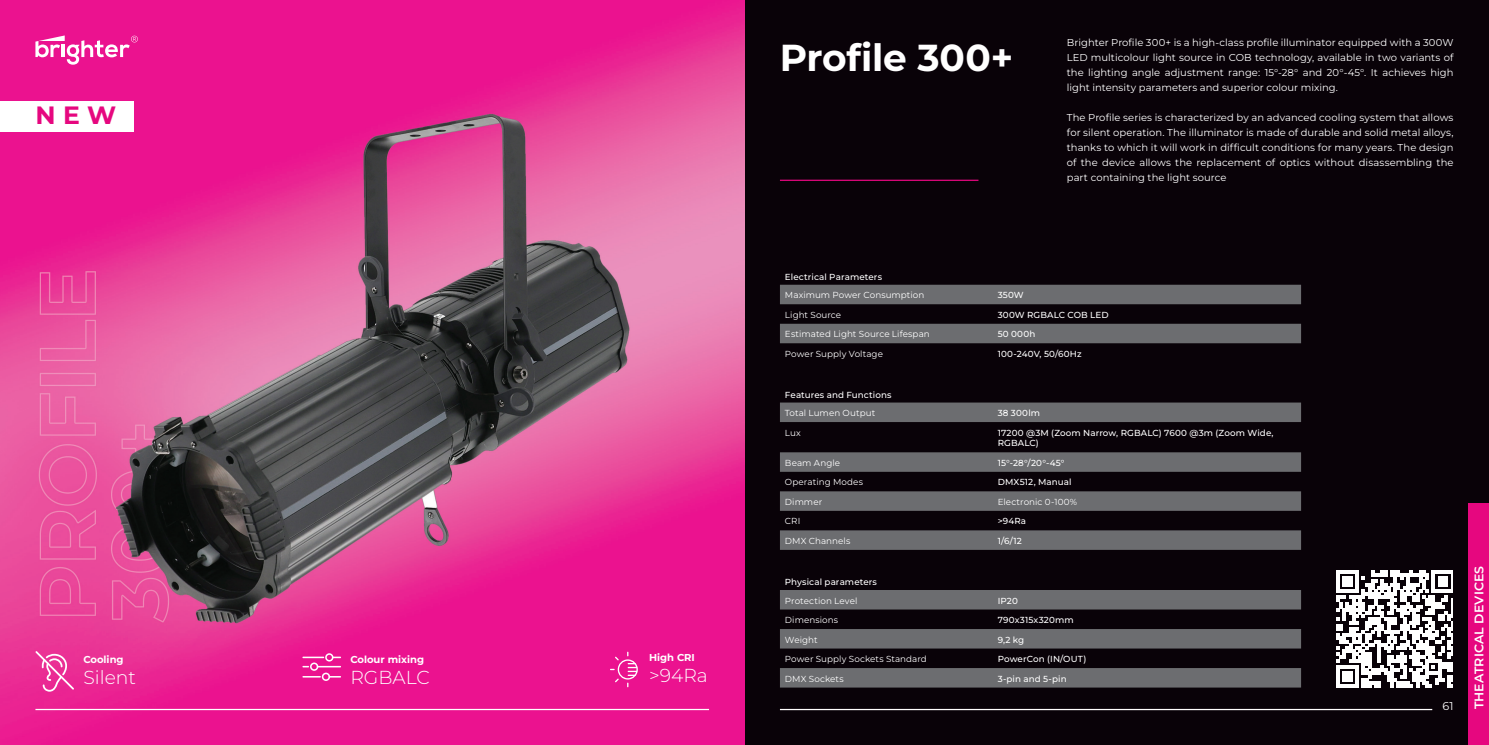
<style>
.page{position:relative;width:1489px;height:745px;background:#fff}
.page>*{position:absolute;margin:0;border:0;box-sizing:border-box;transform-origin:0 0}
.t1{font:700 37.5px "Montserrat";letter-spacing:-.005em;color:#fff}
.t2{font:700 25px "Montserrat";color:#e6077f}
.t3{font:300 18.75px "Montserrat";color:#fff}
.t4{font:600 12.5px "Montserrat";letter-spacing:.005em;color:#fff}
.t5{font:11.25px "Montserrat";color:#fff}
.t6{font:10px/15px "Montserrat";letter-spacing:.005em;color:#fff;text-align:justify}
.t7{font:700 10px "Montserrat";color:#fff}
.t8{font:500 8.75px/10.5px "Montserrat";letter-spacing:.015em;color:#fff}
.t9{font:8.75px "Montserrat";letter-spacing:.01em;color:#fff}
</style>
<div class="page">
<div style="left:733px;top:0;width:755px;height:744px;background:#090208"></div>
<hr style="left:780px;top:708px;width:651px;height:1px;background:#fff">
<hr style="left:780px;top:179px;width:198px;height:2px;background:#e6077f">
<div style="left:1468px;top:503px;width:20px;height:241px;background:#e6077f"></div>
<img style="left:0;top:0;width:744px;height:744px">
<svg style="left:35px;top:35px;width:103px;height:30px"></svg>
<hr style="left:35px;top:708px;width:674px;height:1px;background:#fff">
<svg style="left:610px;top:651px;width:27px;height:35px"></svg>
<svg style="left:302px;top:652px;width:39px;height:28px"></svg>
<div style="left:0;top:101px;width:134px;height:31px;background:#fff"></div>
<svg style="left:35px;top:650px;width:39px;height:41px;background:#ed52a7"></svg>
<svg style="left:1336px;top:570px;width:116px;height:117px"></svg>
<svg style="left:780px;top:284px;width:520px;height:59px"></svg>
<svg style="left:780px;top:402px;width:520px;height:147px"></svg>
<svg style="left:780px;top:590px;width:520px;height:97px;fill:#6c6d70"></svg>
<p class="t2" style="left:35px;top:98px;width:82px">NEW</p>
<p class="t7" style="left:83px;top:652px;width:42px">Cooling</p>
<p class="t3" style="left:83px;top:664px;width:54px">Silent</p>
<p class="t7" style="left:350px;top:651px;width:75px">Colour mixing</p>
<p class="t3" style="left:350px;top:664px;width:81px">RGBALC</p>
<p class="t7" style="left:649px;top:650px;width:47px">High CRI</p>
<p class="t3" style="left:649px;top:663px;width:60px">&gt;94Ra</p>
<p class="t1" style="left:780px;top:31px;width:235px">Profile 300+</p>
<p class="t6" style="left:1066px;top:35px;width:388px">Brighter Profile 300+ is a high-class profile illuminator equipped with a 300W LED multicolour light source in COB technology, available in two variants of the lighting angle adjustment range: 15°-28° and 20°-45°. It achieves high light intensity parameters and superior colour mixing.</p>
<p class="t6" style="left:1066px;top:110px;width:388px">The Profile series is characterized by an advanced cooling system that allows for silent operation. The illuminator is made of durable and solid metal alloys, thanks to which it will work in difficult conditions for many years. The design of the device allows the replacement of optics without disassembling the part containing the light source</p>
<p class="t8" style="left:785px;top:272px;width:99px">Electrical Parameters</p>
<p class="t9" style="left:785px;top:289px;width:141px">Maximum Power Consumption</p>
<p class="t8" style="left:997px;top:290px;width:28px">350W</p>
<p class="t9" style="left:785px;top:308px;width:58px">Light Source</p>
<p class="t8" style="left:997px;top:310px;width:112px">300W RGBALC COB LED</p>
<p class="t9" style="left:785px;top:328px;width:146px">Estimated Light Source Lifespan</p>
<p class="t8" style="left:997px;top:329px;width:39px">50 000h</p>
<p class="t9" style="left:785px;top:347px;width:100px">Power Supply Voltage</p>
<p class="t8" style="left:997px;top:349px;width:85px">100-240V, 50/60Hz</p>
<p class="t8" style="left:785px;top:389px;width:108px">Features and Functions</p>
<p class="t9" style="left:785px;top:407px;width:92px">Total Lumen Output</p>
<p class="t8" style="left:997px;top:408px;width:44px">38 300lm</p>
<p class="t9" style="left:785px;top:426px;width:17px">Lux</p>
<p class="t8" style="left:997px;top:427px;width:277px">17200 @3M (Zoom Narrow, RGBALC) 7600 @3m (Zoom Wide,<br>RGBALC)</p>
<p class="t9" style="left:785px;top:456px;width:57px">Beam Angle</p>
<p class="t8" style="left:997px;top:457px;width:68px">15°-28°/20°-45°</p>
<p class="t9" style="left:785px;top:476px;width:79px">Operating Modes</p>
<p class="t8" style="left:997px;top:477px;width:75px">DMX512, Manual</p>
<p class="t9" style="left:785px;top:495px;width:39px">Dimmer</p>
<p class="t9" style="left:997px;top:495px;width:81px">Electronic 0-100%</p>
<p class="t9" style="left:785px;top:515px;width:17px">CRI</p>
<p class="t8" style="left:997px;top:516px;width:30px">&gt;94Ra</p>
<p class="t9" style="left:785px;top:534px;width:67px">DMX Channels</p>
<p class="t8" style="left:997px;top:535px;width:26px">1/6/12</p>
<p class="t8" style="left:785px;top:577px;width:93px">Physical parameters</p>
<p class="t9" style="left:785px;top:594px;width:74px">Protection Level</p>
<p class="t8" style="left:997px;top:595px;width:22px">IP20</p>
<p class="t9" style="left:785px;top:613px;width:55px">Dimensions</p>
<p class="t8" style="left:997px;top:615px;width:78px">790x315x320mm</p>
<p class="t9" style="left:785px;top:633px;width:34px">Weight</p>
<p class="t8" style="left:997px;top:634px;width:28px">9,2 kg</p>
<p class="t9" style="left:785px;top:652px;width:143px">Power Supply Sockets Standard</p>
<p class="t8" style="left:997px;top:653px;width:90px">PowerCon (IN/OUT)</p>
<p class="t9" style="left:785px;top:672px;width:60px">DMX Sockets</p>
<p class="t8" style="left:997px;top:673px;width:70px">3-pin and 5-pin</p>
<p class="t5" style="left:1442px;top:697px;width:13px">61</p>
<p class="t4" style="left:1469px;top:708px;width:145px;rotate:-90deg">THEATRICAL DEVICES</p>
</div>
